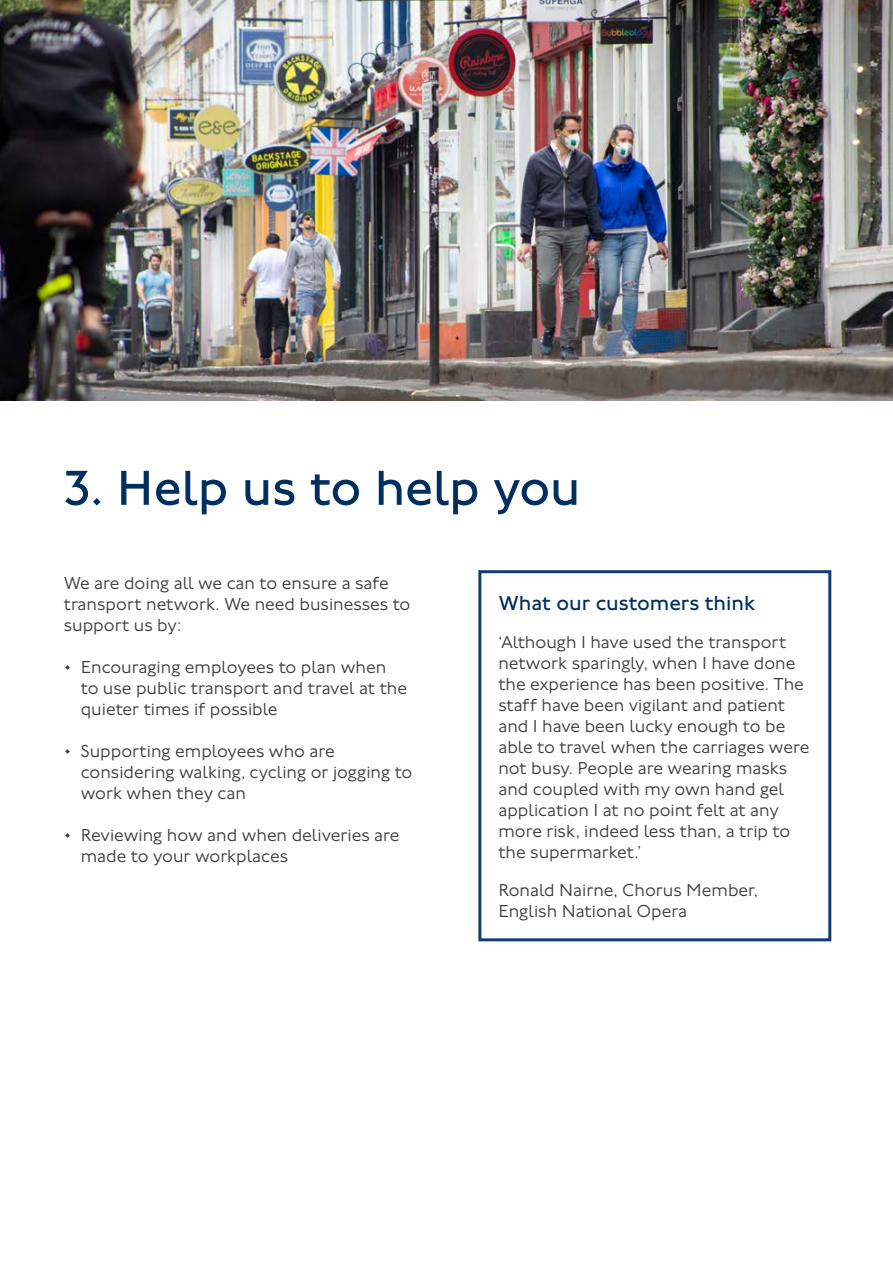
<style>
.page{position:relative;width:893px;height:1263px;background:#fff}
.page>*{position:absolute;margin:0;border:0;box-sizing:border-box;transform-origin:0 0}
.Major_Heading_32_32{font:51px "Johnston 100";letter-spacing:-.01em;color:#002f60}
.BodyHeading_14_16_Bl{font:21px "Johnston 100";color:#002f60}
.Body_12_14_BoxOut__P{font:300 18px/21px "Johnston 100";color:#3c3c3b}
.Body_12_14__P{font:300 18px/21px "Johnston 100";color:#3c3c3b}
</style>
<div class="page">
<img style="left:0;top:0;width:893px;height:400px">
<svg style="left:478px;top:570px;width:354px;height:372px"></svg>
<h2 class="Major_Heading_32_32" style="left:64px;top:460px;width:518px">3. Help us to help you</h2>
<p class="Body_12_14__P" style="left:64px;top:573px;width:348px">We are doing all we can to ensure a safe transport network. We need businesses to support us by:</p>
<p class="Body_12_14_BoxOut__P" style="left:81px;top:657px;width:328px;text-indent:-17px">• Encouraging employees to plan when to use public transport and travel at the quieter times if possible</p>
<p class="Body_12_14_BoxOut__P" style="left:81px;top:741px;width:333px;text-indent:-17px">• Supporting employees who are considering walking, cycling or jogging to work when they can</p>
<p class="Body_12_14_BoxOut__P" style="left:81px;top:825px;width:320px;text-indent:-17px">• Reviewing how and when deliveries are made to your workplaces</p>
<h3 class="BodyHeading_14_16_Bl" style="left:498px;top:591px;width:258px">What our customers think</h3>
<p class="Body_12_14_BoxOut__P" style="left:498px;top:632px;width:312px">‘Although I have used the transport network sparingly, when I have done the experience has been positive. The staff have been vigilant and patient and I have been lucky enough to be able to travel when the carriages were not busy. People are wearing masks and coupled with my own hand gel application I at no point felt at any more risk, indeed less than, a trip to the supermarket.’</p>
<p class="Body_12_14_BoxOut__P" style="left:498px;top:880px;width:261px">Ronald Nairne, Chorus Member,<br>English National Opera</p>
</div>
